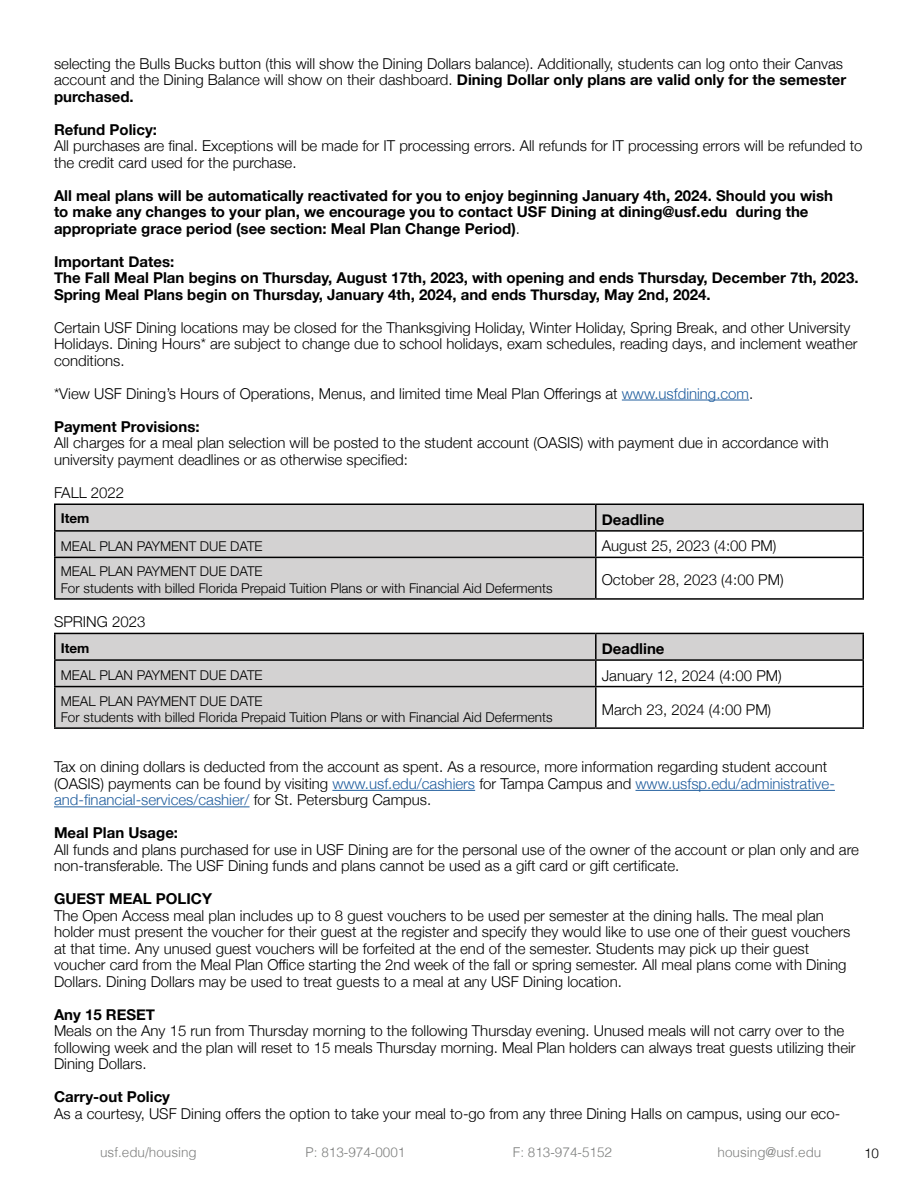
<style>
.page{position:relative;width:918px;height:1188px;background:#fff}
.page>*{position:absolute;margin:0;border:0;box-sizing:border-box;transform-origin:0 0}
.t1{font:300 15px/16.5px "Helvetica Neue";color:#000}
.t2{font:700 15px/16.5px "Helvetica Neue";color:#000}
.t3{font:300 13.5px/16.5px "Helvetica Neue";color:#000}
.t4{font:300 13.5px "Helvetica";color:#7f807f}
.t5{font:700 13.5px "Helvetica Neue";color:#000}
.t6{font:300 13.5px "Helvetica";color:#000}
.s1{font-weight:700}
.s2{font-weight:300}
.s3{color:#215e9e}
</style>
<div class="page">
<hr style="left:622px;top:400px;width:127px;height:1px;background:#215e9e">
<hr style="left:332px;top:790px;width:143px;height:1px;background:#215e9e">
<hr style="left:635px;top:790px;width:200px;height:1px;background:#215e9e">
<hr style="left:54px;top:806px;width:196px;height:1px;background:#215e9e">
<svg style="left:56px;top:505px;width:806px;height:93px;fill:#d3d2d2"></svg>
<hr style="left:54px;top:504px;width:542px;height:1px;background:#000">
<hr style="left:54px;top:505px;width:2px;height:25px;background:#000">
<hr style="left:596px;top:504px;width:268px;height:1px;background:#000">
<hr style="left:595px;top:505px;width:2px;height:25px;background:#000">
<hr style="left:862px;top:505px;width:2px;height:25px;background:#000">
<hr style="left:54px;top:530px;width:542px;height:2px;background:#000">
<hr style="left:596px;top:530px;width:268px;height:2px;background:#000">
<hr style="left:862px;top:532px;width:2px;height:25px;background:#000">
<hr style="left:596px;top:557px;width:268px;height:1px;background:#000">
<hr style="left:862px;top:558px;width:2px;height:40px;background:#000">
<hr style="left:596px;top:598px;width:268px;height:2px;background:#000">
<hr style="left:54px;top:532px;width:2px;height:25px;background:#000">
<hr style="left:595px;top:532px;width:2px;height:25px;background:#000">
<hr style="left:54px;top:557px;width:542px;height:1px;background:#000">
<hr style="left:54px;top:558px;width:2px;height:40px;background:#000">
<hr style="left:595px;top:558px;width:2px;height:40px;background:#000">
<hr style="left:54px;top:598px;width:542px;height:2px;background:#000">
<svg style="left:56px;top:634px;width:806px;height:93px;fill:#d3d2d2"></svg>
<hr style="left:54px;top:633px;width:542px;height:1px;background:#000">
<hr style="left:54px;top:634px;width:2px;height:25px;background:#000">
<hr style="left:596px;top:633px;width:268px;height:1px;background:#000">
<hr style="left:595px;top:634px;width:2px;height:25px;background:#000">
<hr style="left:862px;top:634px;width:2px;height:25px;background:#000">
<hr style="left:54px;top:659px;width:542px;height:2px;background:#000">
<hr style="left:596px;top:659px;width:268px;height:2px;background:#000">
<hr style="left:862px;top:661px;width:2px;height:25px;background:#000">
<hr style="left:596px;top:686px;width:268px;height:1px;background:#000">
<hr style="left:862px;top:687px;width:2px;height:40px;background:#000">
<hr style="left:596px;top:727px;width:268px;height:2px;background:#000">
<hr style="left:54px;top:661px;width:2px;height:25px;background:#000">
<hr style="left:595px;top:661px;width:2px;height:25px;background:#000">
<hr style="left:54px;top:686px;width:542px;height:1px;background:#000">
<hr style="left:54px;top:687px;width:2px;height:40px;background:#000">
<hr style="left:595px;top:687px;width:2px;height:40px;background:#000">
<hr style="left:54px;top:727px;width:542px;height:2px;background:#000">
<p class="t1" style="left:54px;top:54px;width:794px">selecting the Bulls Bucks button (this will show the Dining Dollars balance). Additionally, students can log onto their Canvas account and the Dining Balance will show on their dashboard. <span class="s1">Dining Dollar only plans are valid only for the semester purchased.</span></p>
<p class="t2" style="left:54px;top:121px;width:105px">Refund Policy:</p>
<p class="t1" style="left:54px;top:136px;width:810px">All purchases are final. Exceptions will be made for IT processing errors. All refunds for IT processing errors will be refunded to the credit card used for the purchase.</p>
<p class="t2" style="left:54px;top:187px;width:781px">All meal plans will be automatically reactivated for you to enjoy beginning January 4th, 2024. Should you wish to make any changes to your plan, we encourage you to contact USF Dining at dining@usf.edu during the appropriate grace period (see section: Meal Plan Change Period)<span class="s2">.</span></p>
<p class="t2" style="left:54px;top:253px;width:806px">Important Dates:<br>The Fall Meal Plan begins on Thursday, August 17th, 2023, with opening and ends Thursday, December 7th, 2023.<br>Spring Meal Plans begin on Thursday, January 4th, 2024, and ends Thursday, May 2nd, 2024.</p>
<p class="t1" style="left:54px;top:318px;width:805px">Certain USF Dining locations may be closed for the Thanksgiving Holiday, Winter Holiday, Spring Break, and other University<br>Holidays. Dining Hours* are subject to change due to school holidays, exam schedules, reading days, and inclement weather conditions.</p>
<p class="t1" style="left:54px;top:384px;width:701px">*View USF Dining’s Hours of Operations, Menus, and limited time Meal Plan Offerings at <span class="s3">www.usfdining.com</span>.</p>
<p class="t2" style="left:54px;top:418px;width:147px">Payment Provisions:</p>
<p class="t1" style="left:54px;top:433px;width:776px">All charges for a meal plan selection will be posted to the student account (OASIS) with payment due in accordance with university payment deadlines or as otherwise specified:</p>
<p class="t1" style="left:54px;top:483px;width:72px">FALL 2022</p>
<p class="t5" style="left:61px;top:508px;width:30px">Item</p>
<p class="t2" style="left:602px;top:512px;width:64px">Deadline</p>
<p class="t3" style="left:61px;top:537px;width:203px">MEAL PLAN PAYMENT DUE DATE</p>
<p class="t1" style="left:602px;top:537px;width:176px">August 25, 2023 (4:00 PM)</p>
<p class="t3" style="left:61px;top:562px;width:493px">MEAL PLAN PAYMENT DUE DATE<br>For students with billed Florida Prepaid Tuition Plans or with Financial Aid Deferments</p>
<p class="t1" style="left:602px;top:571px;width:183px">October 28, 2023 (4:00 PM)</p>
<p class="t1" style="left:54px;top:612px;width:93px">SPRING 2023</p>
<p class="t5" style="left:61px;top:637px;width:30px">Item</p>
<p class="t2" style="left:602px;top:641px;width:64px">Deadline</p>
<p class="t3" style="left:61px;top:666px;width:203px">MEAL PLAN PAYMENT DUE DATE</p>
<p class="t1" style="left:602px;top:666px;width:181px">January 12, 2024 (4:00 PM)</p>
<p class="t3" style="left:61px;top:692px;width:493px">MEAL PLAN PAYMENT DUE DATE<br>For students with billed Florida Prepaid Tuition Plans or with Financial Aid Deferments</p>
<p class="t1" style="left:602px;top:700px;width:171px">March 23, 2024 (4:00 PM)</p>
<p class="t1" style="left:54px;top:758px;width:782px">Tax on dining dollars is deducted from the account as spent. As a resource, more information regarding student account (OASIS) payments can be found by visiting <span class="s3">www.usf.edu/cashiers</span> for Tampa Campus and <span class="s3">www.usfsp.edu/administrative&shy;and-financial-services/cashier/</span> for St. Petersburg Campus.</p>
<p class="t2" style="left:54px;top:825px;width:126px">Meal Plan Usage:</p>
<p class="t1" style="left:54px;top:840px;width:806px">All funds and plans purchased for use in USF Dining are for the personal use of the owner of the account or plan only and are non-transferable. The USF Dining funds and plans cannot be used as a gift card or gift certificate.</p>
<p class="t2" style="left:54px;top:891px;width:160px">GUEST MEAL POLICY</p>
<p class="t1" style="left:54px;top:906px;width:798px">The Open Access meal plan includes up to 8 guest vouchers to be used per semester at the dining halls. The meal plan holder must present the voucher for their guest at the register and specify they would like to use one of their guest vouchers at that time. Any unused guest vouchers will be forfeited at the end of the semester. Students may pick up their guest voucher card from the Meal Plan Office starting the 2nd week of the fall or spring semester. All meal plans come with Dining Dollars. Dining Dollars may be used to treat guests to a meal at any USF Dining location.</p>
<p class="t2" style="left:54px;top:1007px;width:103px">Any 15 RESET</p>
<p class="t1" style="left:54px;top:1022px;width:803px">Meals on the Any 15 run from Thursday morning to the following Thursday evening. Unused meals will not carry over to the following week and the plan will reset to 15 meals Thursday morning. Meal Plan holders can always treat guests utilizing their<br>Dining Dollars.</p>
<p class="t2" style="left:54px;top:1089px;width:118px">Carry-out Policy</p>
<p class="t1" style="left:54px;top:1104px;width:788px">As a courtesy, USF Dining offers the option to take your meal to-go from any three Dining Halls on campus, using our eco-</p>
<p class="t4" style="left:100px;top:1141px;width:98px">usf.edu/housing</p>
<p class="t4" style="left:306px;top:1141px;width:101px">P: 813-974-0001</p>
<p class="t4" style="left:513px;top:1141px;width:101px">F: 813-974-5152</p>
<p class="t4" style="left:718px;top:1141px;width:105px">housing@usf.edu</p>
<p class="t6" style="left:864px;top:1142px;width:17px">10</p>
</div>
